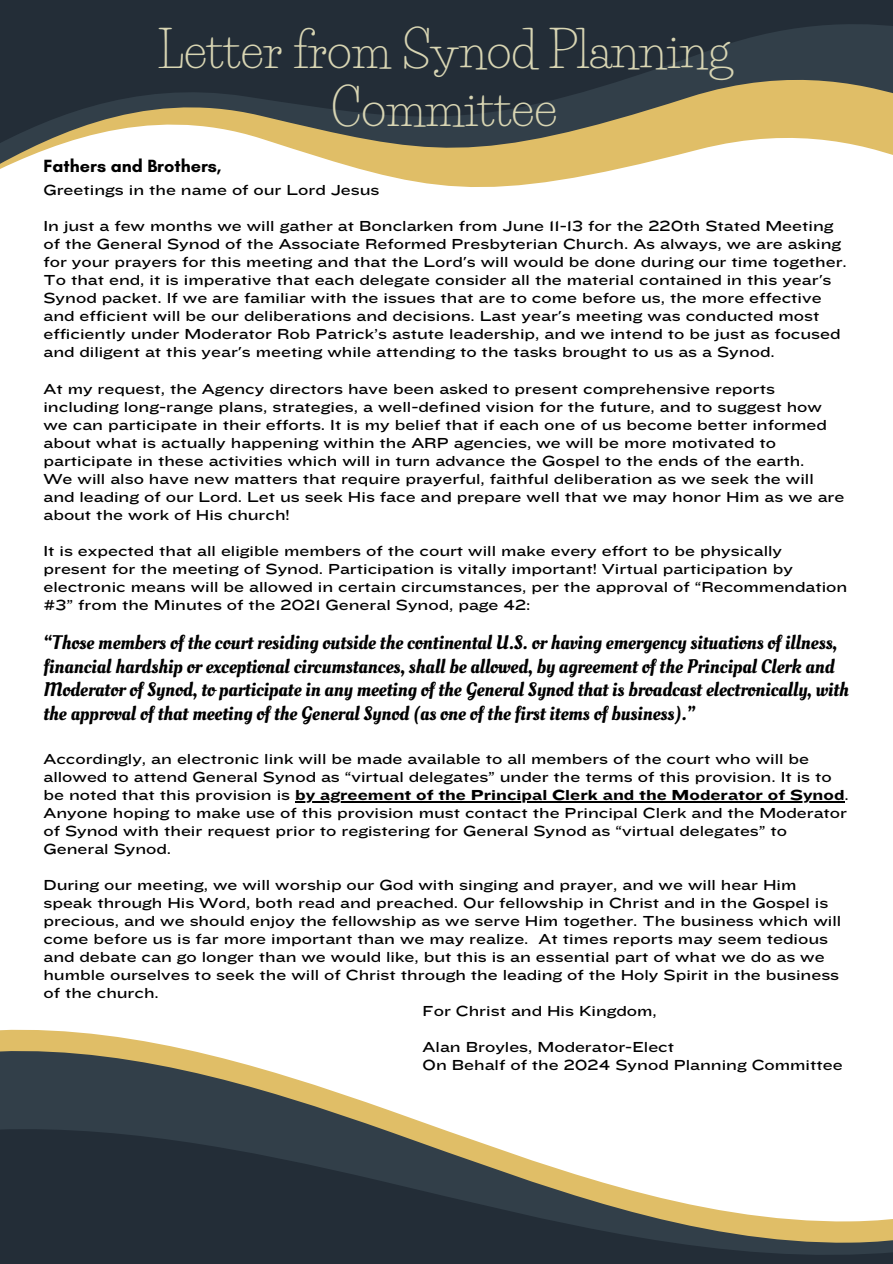
<style>
.page{position:relative;width:893px;height:1264px;background:#fff}
.page>*{position:absolute;margin:0;border:0;box-sizing:border-box;transform-origin:0 0}
.t1{font:48.6px/58.1px "Life Savers";color:#d8d5b3;text-align:center}
.t2{font:19.5px/23.7px "Oleo Script";color:#000}
.t3{font:700 18px "Glacial Indifference";color:#000}
.t4{font:15px/18px "Knockout 34";color:#000}
.s1{font-family:"Knockout 54"}
</style>
<div class="page">
<svg style="left:0;top:159px;width:661px;height:22px"></svg>
<svg style="left:0;top:0;width:892px;height:159px;fill:#232d37"></svg>
<svg style="left:0;top:1029px;width:143px;height:12px;fill:#e0be67"></svg>
<svg style="left:0;top:1041px;width:419px;height:80px"></svg>
<svg style="left:0;top:1121px;width:892px;height:142px"></svg>
<hr style="left:295px;top:801px;width:549px;height:1px;background:#000">
<h1 class="t1" style="left:158px;top:21px;width:574px">Letter from Synod Planning<br>Committee</h1>
<p class="t3" style="left:43px;top:154px;width:179px">Fathers and Brothers,</p>
<h2 class="t4" style="left:43px;top:181px;width:337px">Greetings in the name of our Lord Jesus</h2>
<p class="t4" style="left:43px;top:217px;width:805px">In just a few months we will gather at Bonclarken from June 11-13 for the 220th Stated Meeting of the General Synod of the Associate Reformed Presbyterian Church. As always, we are asking for your prayers for this meeting and that the Lord's will would be done during our time together.<br>To that end, it is imperative that each delegate consider all the material contained in this year's Synod packet. If we are familiar with the issues that are to come before us, the more effective and efficient will be our deliberations and decisions. Last year's meeting was conducted most efficiently under Moderator Rob Patrick’s astute leadership, and we intend to be just as focused and diligent at this year's meeting while attending to the tasks brought to us as a Synod.</p>
<p class="t4" style="left:43px;top:379px;width:784px">At my request, the Agency directors have been asked to present comprehensive reports including long-range plans, strategies, a well-defined vision for the future, and to suggest how we can participate in their efforts. It is my belief that if each one of us become better informed about what is actually happening within the ARP agencies, we will be more motivated to participate in these activities which will in turn advance the Gospel to the ends of the earth.</p>
<p class="t4" style="left:43px;top:469px;width:802px">We will also have new matters that require prayerful, faithful deliberation as we seek the will and leading of our Lord. Let us seek His face and prepare well that we may honor Him as we are about the work of His church!</p>
<p class="t4" style="left:43px;top:541px;width:805px">It is expected that all eligible members of the court will make every effort to be physically present for the meeting of Synod. Participation is vitally important! Virtual participation by electronic means will be allowed in certain circumstances, per the approval of “Recommendation #3” from the Minutes of the 2021 General Synod, page 42:</p>
<p class="t2" style="left:43px;top:631px;width:806px">“Those members of the court residing outside the continental U.S. or having emergency situations of illness, financial hardship or exceptional circumstances, shall be allowed, by agreement of the Principal Clerk and Moderator of Synod, to participate in any meeting of the General Synod that is broadcast electronically, with the approval of that meeting of the General Synod (as one of the first items of business).”</p>
<h3 class="t4" style="left:43px;top:749px;width:806px">Accordingly, an electronic link will be made available to all members of the court who will be allowed to attend General Synod as “virtual delegates” under the terms of this provision. It is to be noted that this provision is <span class="s1">by agreement of the Principal Clerk and the Moderator of Synod</span>.</h3>
<p class="t4" style="left:43px;top:803px;width:805px">Anyone hoping to make use of this provision must contact the Principal Clerk and the Moderator of Synod with their request prior to registering for General Synod as “virtual delegates” to<br>General Synod.</p>
<p class="t4" style="left:43px;top:875px;width:799px">During our meeting, we will worship our God with singing and prayer, and we will hear Him speak through His Word, both read and preached. Our fellowship in Christ and in the Gospel is precious, and we should enjoy the fellowship as we serve Him together. The business which will</p>
<p class="t4" style="left:43px;top:929px;width:786px">come before us is far more important than we may realize. At times reports may seem tedious</p>
<p class="t4" style="left:43px;top:947px;width:782px">and debate can go longer than we would like, but this is an essential part of what we do as we</p>
<p class="t4" style="left:43px;top:965px;width:797px">humble ourselves to seek the will of Christ through the leading of the Holy Spirit in the business</p>
<p class="t4" style="left:43px;top:983px;width:117px">of the church.</p>
<p class="t4" style="left:422px;top:1001px;width:236px">For Christ and His Kingdom,</p>
<p class="t4" style="left:422px;top:1037px;width:253px">Alan Broyles, Moderator-Elect</p>
<p class="t4" style="left:422px;top:1055px;width:421px">On Behalf of the 2024 Synod Planning Committee</p>
</div>
